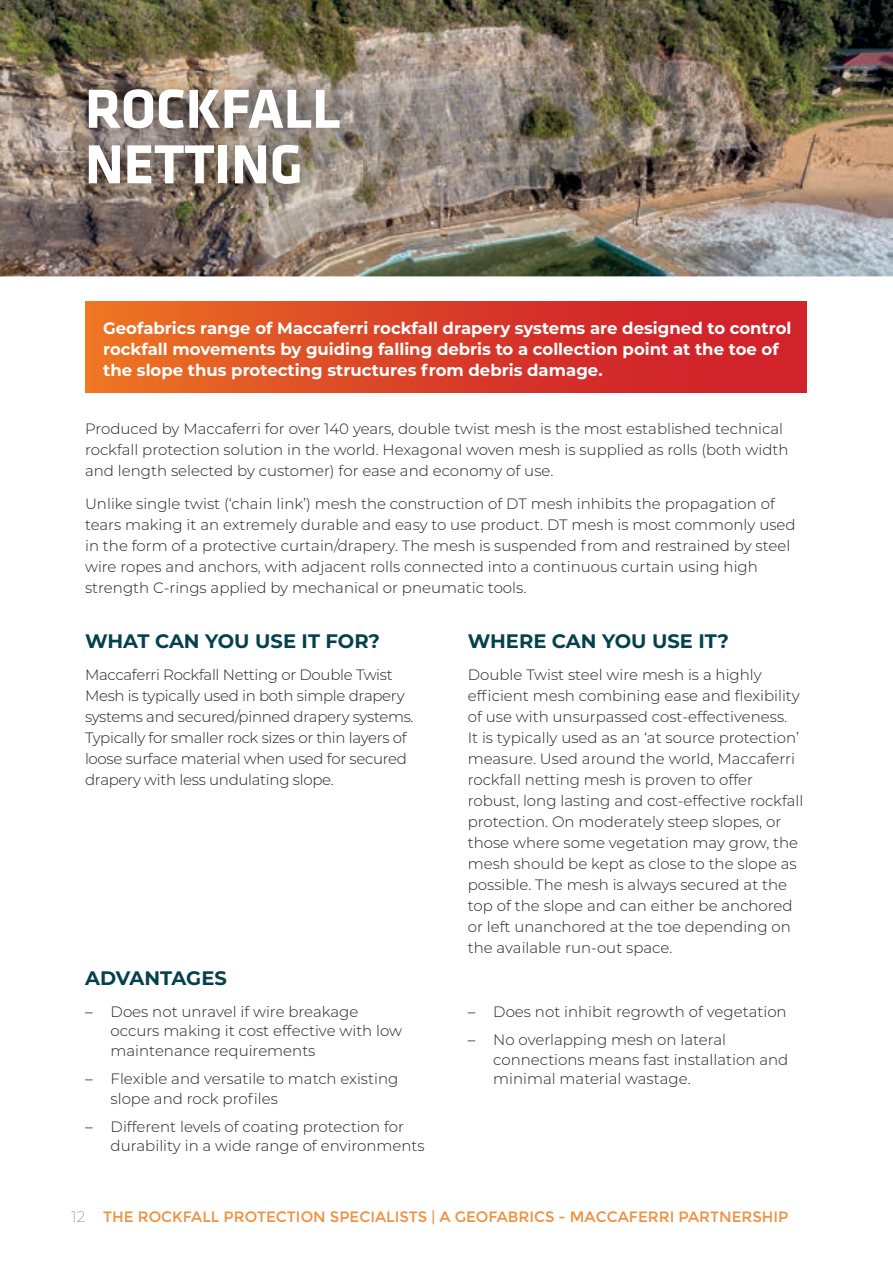
<style>
.page{position:relative;width:893px;height:1263px;background:#fff}
.page>*{position:absolute;margin:0;border:0;box-sizing:border-box;transform-origin:0 0}
.t1{font:700 57px/55.5px "Klavika";color:#fff}
.t2{font:700 19.5px "Montserrat";color:#04414d}
.t3{font:700 16.5px/21px "Montserrat";color:#fff}
.t4{font:300 15px/21px "Montserrat";color:#231f20}
.t5{font:300 15px/21px "Montserrat";letter-spacing:-.02em;color:#231f20}
.t6{font:15px "Montserrat";color:#f18f3d}
.s1{font-family:"Calibri"}
.s2{font-weight:100;color:#04414d}
</style>
<div class="page">
<img style="left:0;top:0;width:893px;height:276px">
<img style="left:65px;top:66px;width:297px;height:141px">
<div style="left:85px;top:301px;width:722px;height:91px;background:linear-gradient(to right,#ea6f24,#cc162b)"></div>
<h1 class="t1" style="left:85px;top:82px;width:257px">ROCKFALL<br>NETTING</h1>
<p class="t3" style="left:103px;top:316px;width:690px">Geofabrics range of Maccaferri rockfall drapery systems are designed to control rockfall movements by guiding falling debris to a collection point at the toe of the slope thus protecting structures from debris damage.</p>
<p class="t4" style="left:85px;top:417px;width:705px">Produced by Maccaferri for over 140 years, double twist mesh is the most established technical rockfall protection solution in the world. Hexagonal woven mesh is supplied as rolls (both width and length selected by customer) for ease and economy of use.</p>
<p class="t4" style="left:85px;top:493px;width:712px">Unlike single twist (‘chain link’) mesh the construction of DT mesh inhibits the propagation of tears making it an extremely durable and easy to use product. DT mesh is most commonly used in the form of a protective curtain/drapery. The mesh is suspended from and restrained by steel wire ropes and anchors, with adjacent rolls connected into a continuous curtain using high strength C-rings applied by mechanical or pneumatic tools.</p>
<h2 class="t2" style="left:85px;top:627px;width:297px">WHAT CAN YOU USE IT FOR?</h2>
<p class="t5" style="left:85px;top:664px;width:330px">Maccaferri Rockfall Netting or Double Twist Mesh is typically used in both simple drapery systems and secured/pinned drapery systems.<br>Typically for smaller rock sizes or thin layers of loose surface material when used for secured drapery with less undulating slope.</p>
<h2 class="t2" style="left:85px;top:964px;width:143px">ADVANTAGES</h2>
<p class="t4" style="left:111px;top:1001px;width:293px;line-height:19.5px;text-indent:-26px"><span class="s1">‒</span> Does not unravel if wire breakage occurs making it cost effective with low maintenance requirements</p>
<p class="t4" style="left:111px;top:1068px;width:289px;line-height:19.5px;text-indent:-26px"><span class="s1">‒</span> Flexible and versatile to match existing slope and rock profiles</p>
<p class="t4" style="left:111px;top:1116px;width:316px;line-height:19.5px;text-indent:-26px"><span class="s1">‒</span> Different levels of coating protection for durability in a wide range of environments</p>
<h2 class="t2" style="left:468px;top:627px;width:263px">WHERE CAN YOU USE IT?</h2>
<p class="t4" style="left:468px;top:664px;width:337px">Double Twist steel wire mesh is a highly efficient mesh combining ease and flexibility of use with unsurpassed cost-effectiveness.<br>It is typically used as an ‘at source protection’ measure. Used around the world, Maccaferri rockfall netting mesh is proven to offer robust, long lasting and cost-effective rockfall protection. On moderately steep slopes, or those where some vegetation may grow, the mesh should be kept as close to the slope as possible. The mesh is always secured at the top of the slope and can either be anchored or left unanchored at the toe depending on the available run-out space.</p>
<p class="t4" style="left:468px;top:996px;width:320px;line-height:28.3px"><span class="s1">‒</span> Does not inhibit regrowth of vegetation <span class="s1">‒</span> No overlapping mesh on lateral</p>
<p class="t4" style="left:493px;top:1049px;width:297px;line-height:19.5px">connections means fast installation and minimal material wastage.</p>
<p class="t6" style="left:72px;top:1208px;width:718px"><span class="s2">12</span> THE ROCKFALL PROTECTION SPECIALISTS | A GEOFABRICS - MACCAFERRI PARTNERSHIP</p>
</div>
